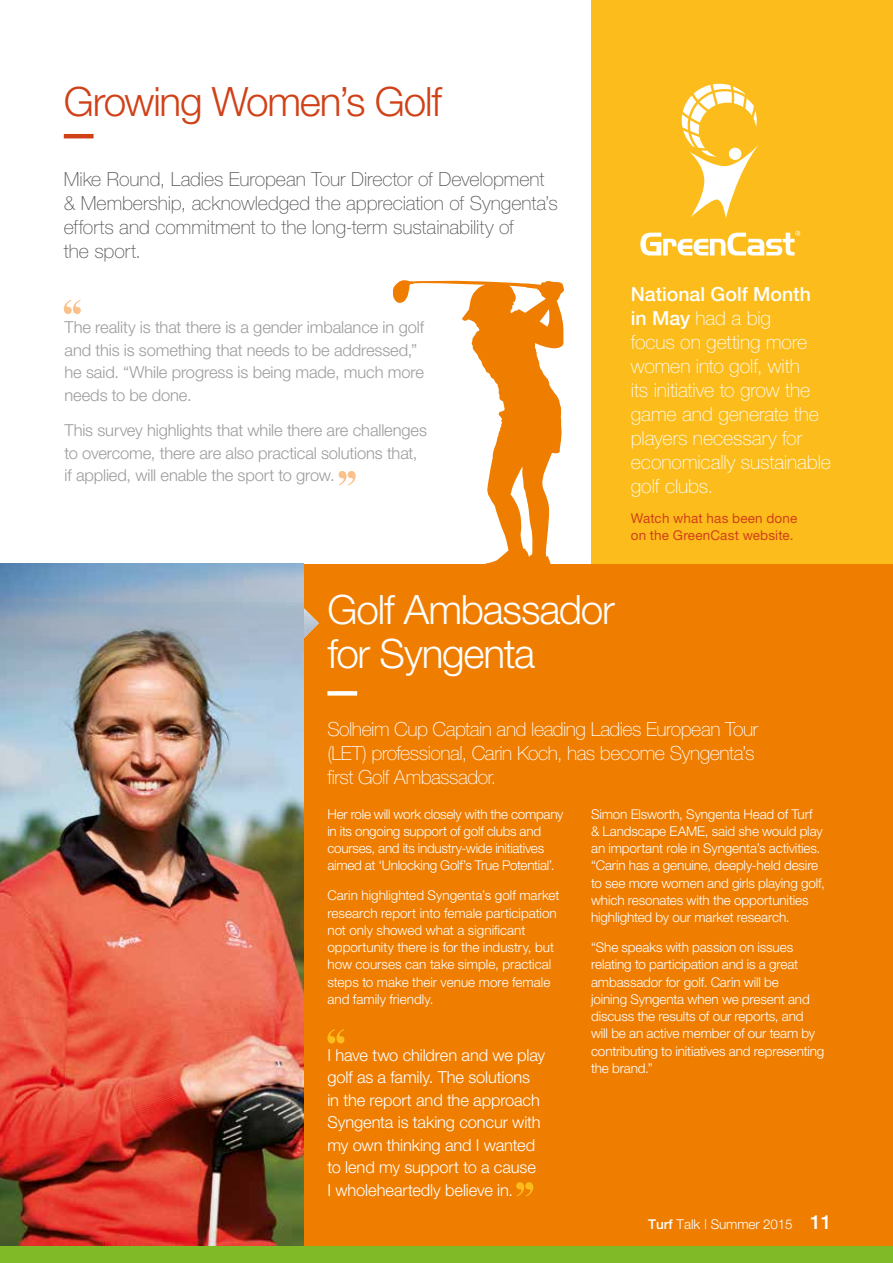
<style>
.page{position:relative;width:893px;height:1263px;background:#fff}
.page>*{position:absolute;margin:0;border:0;box-sizing:border-box;transform-origin:0 0}
.t1{font:300 40.5px/43.5px "Helvetica Neue";letter-spacing:-.03em;color:#fff}
.t2{font:300 40.5px "Helvetica Neue";letter-spacing:-.03em;color:#d04118}
.t3{font:100 19.5px/24px "Helvetica Neue";letter-spacing:-.01em;color:#fff}
.t4{font:100 19.5px/24px "Helvetica Neue";letter-spacing:-.005em;color:#575756}
.t5{font:300 16.5px/22.5px "Helvetica Neue";letter-spacing:-.01em;color:#9d9d9c}
.t6{font:300 16.5px/22.5px "Helvetica Neue";letter-spacing:-.01em;color:#fff}
.t7{font:300 13.5px/17.2px "Helvetica Neue";letter-spacing:-.01em;color:#fff}
.t8{font:13.5px/17.2px "Helvetica Neue";letter-spacing:.01em;color:#d04118}
.s1{font-weight:500}
.s2{font-weight:500;font-size:19.5px}
</style>
<div class="page">
<div style="left:591px;top:0;width:302px;height:564px;background:#fcbd1c"></div>
<div style="left:0;top:564px;width:893px;height:682px;background:#ef7d00"></div>
<img style="left:304px;top:608px;width:15px;height:30px">
<svg style="left:393px;top:280px;width:171px;height:284px"></svg>
<svg style="left:640px;top:231px;width:160px;height:24px"></svg>
<svg style="left:682px;top:84px;width:77px;height:135px"></svg>
<img style="left:1px;top:564px;width:303px;height:124px">
<img style="left:0;top:603px;width:303px;height:642px">
<hr style="left:64px;top:134px;width:30px;height:4px;background:#d04118">
<div style="left:327px;top:691px;width:30px;height:5px;background:#fff"></div>
<svg style="left:64px;top:300px;width:17px;height:14px"></svg>
<svg style="left:339px;top:471px;width:17px;height:14px"></svg>
<svg style="left:327px;top:1029px;width:17px;height:14px"></svg>
<svg style="left:516px;top:1182px;width:17px;height:14px"></svg>
<div style="left:0;top:1246px;width:893px;height:17px;background:#80ba27"></div>
<h1 class="t2" style="left:64px;top:77px;width:379px">Growing Women’s Golf</h1>
<h2 class="t4" style="left:64px;top:167px;width:496px">Mike Round, Ladies European Tour Director of Development &amp; Membership, acknowledged the appreciation of Syngenta’s efforts and commitment to the long-term sustainability of<br>the sport.</h2>
<p class="t5" style="left:65px;top:316px;width:361px">The reality is that there is a gender imbalance in golf and this is something that needs to be addressed,” he said. “While progress is being made, much more needs to be done.</p>
<p class="t5" style="left:65px;top:419px;width:364px">This survey highlights that while there are challenges to overcome, there are also practical solutions that, if applied, will enable the sport to grow.</p>
<h2 class="t3" style="left:631px;top:282px;width:202px"><span class="s1">National Golf Month in May</span> had a big<br>focus on getting more women into golf, with<br>its initiative to grow the game and generate the players necessary for economically sustainable golf clubs.</h2>
<p class="t8" style="left:631px;top:509px;width:168px">Watch what has been done on the GreenCast website.</p>
<h1 class="t1" style="left:328px;top:587px;width:289px">Golf Ambassador for Syngenta</h1>
<h2 class="t3" style="left:327px;top:717px;width:432px">Solheim Cup Captain and leading Ladies European Tour (LET) professional, Carin Koch, has become Syngenta’s first Golf Ambassador.</h2>
<p class="t7" style="left:327px;top:805px;width:237px">Her role will work closely with the company in its ongoing support of golf clubs and courses, and its industry-wide initiatives aimed at ‘Unlocking Golf’s True Potential’.</p>
<p class="t7" style="left:327px;top:887px;width:233px">Carin highlighted Syngenta’s golf market research report into female participation not only showed what a significant opportunity there is for the industry, but how courses can take simple, practical steps to make their venue more female and family friendly.</p>
<p class="t7" style="left:591px;top:805px;width:235px">Simon Elsworth, Syngenta Head of Turf<br>&amp; Landscape EAME, said she would play an important role in Syngenta’s activities. “Carin has a genuine, deeply-held desire to see more women and girls playing golf, which resonates with the opportunities highlighted by our market research.</p>
<p class="t7" style="left:591px;top:938px;width:235px">“She speaks with passion on issues relating to participation and is a great ambassador for golf. Carin will be<br>joining Syngenta when we present and discuss the results of our reports, and<br>will be an active member of our team by contributing to initiatives and representing the brand.”</p>
<p class="t6" style="left:327px;top:1043px;width:219px">I have two children and we play golf as a family. The solutions in the report and the approach<br>Syngenta is taking concur with my own thinking and I wanted to lend my support to a cause<br>I wholeheartedly believe in.</p>
<p class="t7" style="left:648px;top:1215px;width:185px"><span class="s1">Turf</span> Talk | Summer 2015 <span class="s2">11</span></p>
</div>
